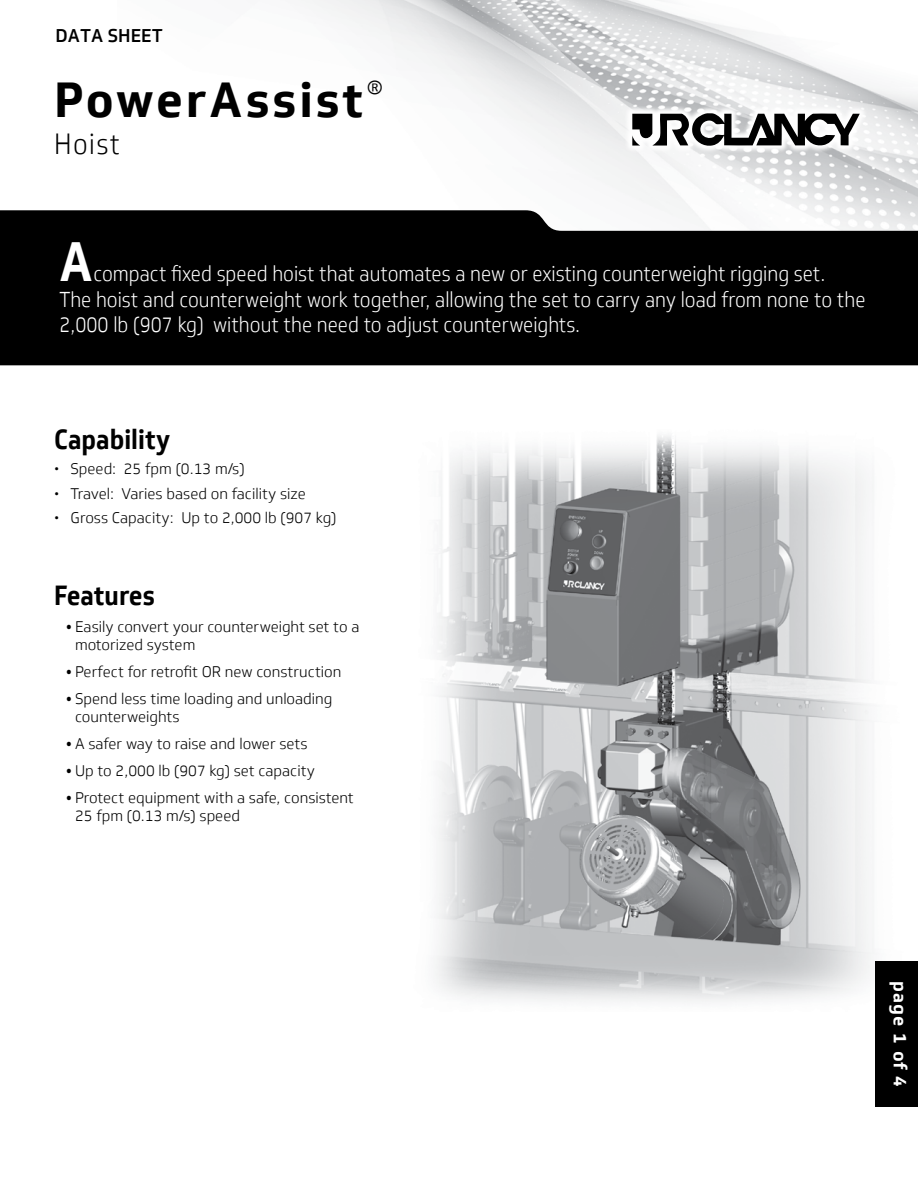
<style>
.page{position:relative;width:918px;height:1188px;background:#fff}
.page>*{position:absolute;margin:0;border:0;box-sizing:border-box;transform-origin:0 0}
.t1{font:700 54px "Soleto";color:#fff;scale:.9 1}
.t2{font:700 48px "Soleto";letter-spacing:.06em;color:#000}
.t3{font:300 28.5px "Soleto";letter-spacing:.06em;color:#000;scale:.9 1}
.t4{font:700 27px "Soleto";color:#000;scale:.9 1}
.t5{font:300 21px/25.2px "Soleto";color:#fff;scale:.9 1}
.t6{font:500 18px "Soleto";color:#000}
.t7{font:700 18px "Soleto";letter-spacing:.06em;color:#fff}
.t8{font:300 15px/18px "Soleto";color:#000}
.s1{font-weight:700}
</style>
<div class="page">
<img style="left:118px;top:0;width:800px;height:366px">
<img style="left:435px;top:435px;width:441px;height:576px">
<div style="left:876px;top:961px;width:42px;height:146px;background:#000"></div>
<div style="left:0;top:210px;width:918px;height:155px;background:#000"></div>
<svg style="left:624px;top:105px;width:244px;height:49px;fill:#f3f3f3"></svg>
<svg style="left:632px;top:113px;width:228px;height:34px"></svg>
<p class="t6" style="left:56px;top:25px;width:109px">DATA SHEET</p>
<h2 class="t2" style="left:54px;top:69px;width:330px">PowerAssist<sup>®</sup></h2>
<h3 class="t3" style="left:54px;top:127px;width:75px">Hoist</h3>
<h1 class="t1" style="left:59px;top:228px;width:38px">A</h1>
<p class="t5" style="left:59px;top:262px;width:897px;text-indent:34px">compact fixed speed hoist that automates a new or existing counterweight rigging set.<br>The hoist and counterweight work together, allowing the set to carry any load from none to the<br>2,000 lb (907 kg) without the need to adjust counterweights.</p>
<h3 class="t4" style="left:54px;top:422px;width:131px">Capability</h3>
<p class="t8" style="left:54px;top:460px;width:192px">• Speed: 25 fpm (0.13 m/s)</p>
<p class="t8" style="left:54px;top:484px;width:253px">• Travel: Varies based on facility size</p>
<p class="t8" style="left:54px;top:509px;width:284px">• Gross Capacity: Up to 2,000 lb (907 kg)</p>
<h3 class="t4" style="left:54px;top:578px;width:114px">Features</h3>
<p class="t8" style="left:75px;top:618px;width:286px;text-indent:-9px"><span class="s1">•</span> Easily convert your counterweight set to a motorized system</p>
<p class="t8" style="left:66px;top:663px;width:277px"><span class="s1">•</span> Perfect for retrofit OR new construction</p>
<p class="t8" style="left:75px;top:690px;width:259px;text-indent:-9px"><span class="s1">•</span> Spend less time loading and unloading counterweights</p>
<p class="t8" style="left:66px;top:735px;width:243px"><span class="s1">•</span> A safer way to raise and lower sets</p>
<p class="t8" style="left:66px;top:762px;width:251px"><span class="s1">•</span> Up to 2,000 lb (907 kg) set capacity</p>
<p class="t8" style="left:75px;top:789px;width:280px;text-indent:-9px"><span class="s1">•</span> Protect equipment with a safe, consistent<br>25 fpm (0.13 m/s) speed</p>
<p class="t7" style="left:911px;top:981px;width:107px;rotate:90deg">page 1 of 4</p>
</div>
